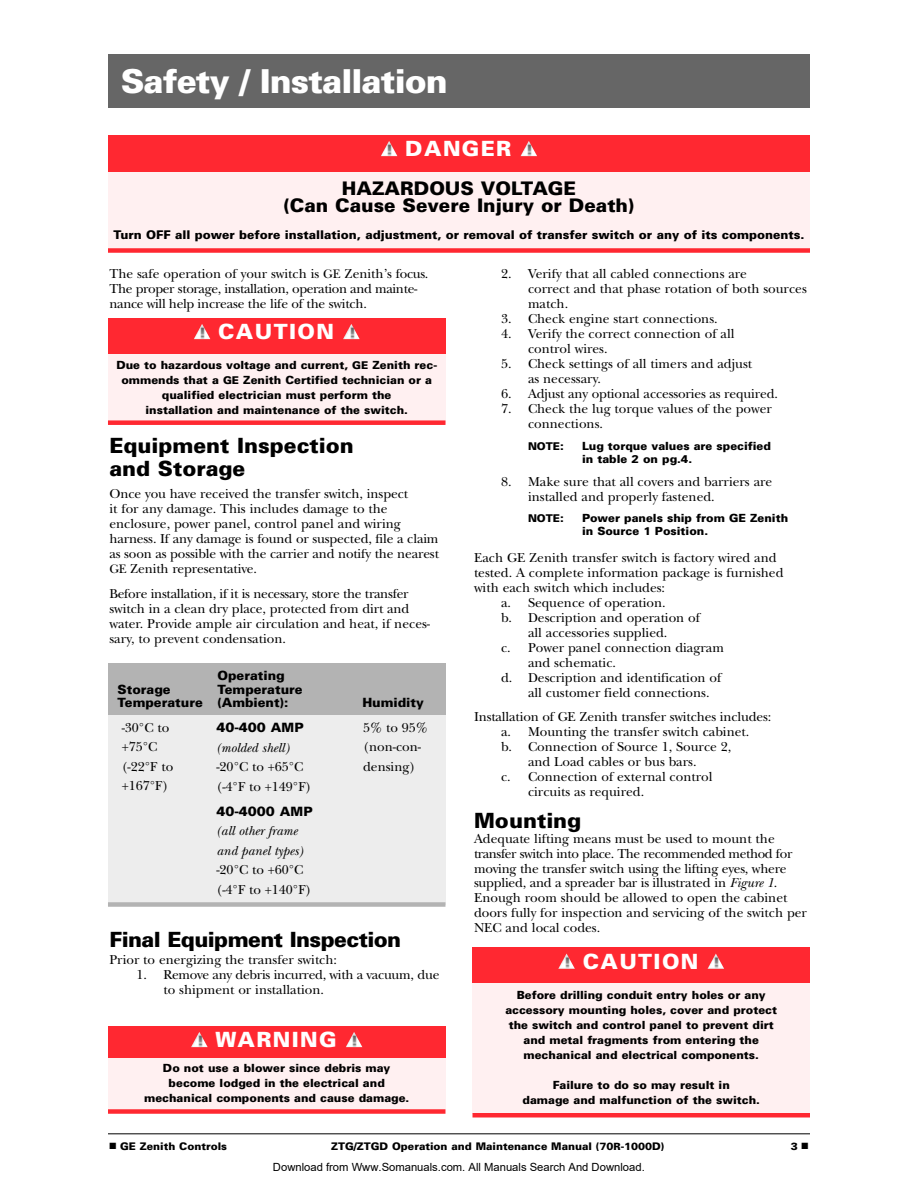
<style>
.page{position:relative;width:918px;height:1188px;background:#fff}
.page>*{position:absolute;margin:0;border:0;box-sizing:border-box;transform-origin:0 0}
.t1{font:900 33px "Univers";letter-spacing:-.025em;color:#fff}
.t2{font:900 21px/22.5px "Univers";color:#000}
.t3{font:900 21px "Univers";letter-spacing:.065em;color:#fff}
.t4{font:900 21px "Univers";letter-spacing:-.025em;color:#000}
.t5{font:900 18.75px/16.5px "Univers";color:#000;text-align:center}
.t6{font:13.5px/15px "New Baskerville";color:#000}
.t7{font:13.5px/15px "New Baskerville";letter-spacing:-.025em;color:#000}
.t8{font:13.5px/15px "New Baskerville";letter-spacing:-.02em;color:#000}
.t9{font:italic 13.5px/19.5px "New Baskerville";color:#000}
.t10{font:900 13.5px "Univers";color:#000}
.t11{font:900 12.75px/13.5px "Univers";color:#000}
.t12{font:900 12px "Univers";color:#000}
.t13{font:900 11.25px/15px "Univers";color:#000;text-align:center}
.t14{font:11.25px "Arial";color:#000}
.t15{font:900 10.65px "Univers";color:#000}
.t16{font:900 10.5px "Univers";color:#000}
.s1{font-size:12.9px}
.s2{font-size:11.25px}
.s3{font-size:10.65px}
.s4{font-style:italic}
.s5{font-size:10.05px}
</style>
<div class="page">
<hr style="left:108px;top:1133px;width:702px;height:1px;background:#000">
<div style="left:108px;top:54px;width:702px;height:54px;background:#666"></div>
<div style="left:108px;top:135px;width:702px;height:39px;background:#ff2831"></div>
<img style="left:521px;top:141px;width:16px;height:15px">
<img style="left:381px;top:141px;width:16px;height:15px">
<div style="left:108px;top:172px;width:702px;height:80px;background:#fff0f1"></div>
<div style="left:108px;top:248px;width:702px;height:5px;background:#ff2831"></div>
<div style="left:108px;top:711px;width:337px;height:194px;background:#ededed"></div>
<div style="left:108px;top:664px;width:337px;height:51px;background:#b3b3b3"></div>
<div style="left:108px;top:902px;width:337px;height:5px;background:#b3b3b3"></div>
<div style="left:108px;top:318px;width:337px;height:37px;background:#ff2831"></div>
<img style="left:343px;top:324px;width:17px;height:15px">
<img style="left:194px;top:324px;width:16px;height:15px">
<div style="left:108px;top:354px;width:337px;height:69px;background:#fff0f1"></div>
<div style="left:108px;top:420px;width:338px;height:5px;background:#ff2831"></div>
<div style="left:108px;top:1026px;width:337px;height:33px;background:#ff2831"></div>
<img style="left:346px;top:1032px;width:16px;height:15px">
<img style="left:191px;top:1032px;width:17px;height:15px">
<div style="left:108px;top:1059px;width:337px;height:50px;background:#fff0f1"></div>
<div style="left:108px;top:1109px;width:337px;height:5px;background:#ff2831"></div>
<div style="left:473px;top:948px;width:337px;height:37px;background:#ff2831"></div>
<img style="left:708px;top:954px;width:16px;height:15px">
<img style="left:558px;top:954px;width:17px;height:15px">
<div style="left:473px;top:983px;width:337px;height:130px;background:#fff0f1"></div>
<div style="left:472px;top:1113px;width:338px;height:5px;background:#ff2831"></div>
<h1 class="t1" style="left:121px;top:69px;width:329px">Safety / Installation</h1>
<h2 class="t3" style="left:405px;top:141px;width:108px">DANGER</h2>
<h3 class="t5" style="left:284px;top:182px;width:352px">HAZARDOUS VOLTAGE<br>(Can Cause Severe Injury or Death)</h3>
<p class="t12" style="left:114px;top:230px;width:693px">Turn OFF all power before installation, adjustment, or removal of transfer switch or any of its components.</p>
<p class="t7" style="left:110px;top:268px;width:320px">The safe operation of your switch is <span class="s1">GE</span> Zenith’s focus.<br>The proper storage, installation, operation and mainte&shy;nance will help increase the life of the switch.</p>
<p class="t6" style="left:528px;top:268px;width:280px;text-indent:-27px">2. Verify that all cabled connections are<br>correct and that phase rotation of both sources match.</p>
<p class="t6" style="left:501px;top:313px;width:218px">3. Check engine start connections.</p>
<p class="t6" style="left:528px;top:328px;width:208px;text-indent:-27px">4. Verify the correct connection of all control wires.</p>
<p class="t6" style="left:528px;top:358px;width:226px;text-indent:-27px">5. Check settings of all timers and adjust as necessary.</p>
<p class="t6" style="left:501px;top:388px;width:278px">6. Adjust any optional accessories as required.</p>
<p class="t6" style="left:528px;top:403px;width:245px;text-indent:-27px">7. Check the lug torque values of the power connections.</p>
<p class="t15" style="left:528px;top:442px;width:37px">NOTE<span class="s2">:</span></p>
<p class="t13" style="left:582px;top:440px;width:190px;line-height:13.5px;text-align:left">Lug torque values are specified in table 2 on pg.4.</p>
<p class="t6" style="left:528px;top:475px;width:246px;text-indent:-27px">8. Make sure that all covers and barriers are installed and properly fastened.</p>
<p class="t15" style="left:528px;top:514px;width:37px">NOTE<span class="s2">:</span></p>
<p class="t13" style="left:582px;top:512px;width:208px;line-height:13.5px;text-align:left">Power panels ship from GE Zenith in Source 1 Position.</p>
<h2 class="t3" style="left:218px;top:324px;width:117px">CAUTION</h2>
<p class="t13" style="left:116px;top:358px;width:322px">Due to hazardous voltage and current, <span class="s3">GE</span> Zenith rec&shy;ommends that a <span class="s3">GE</span> Zenith Certified technician or a qualified electrician must perform the<br>installation and maintenance of the switch.</p>
<h2 class="t2" style="left:109px;top:436px;width:246px">Equipment Inspection and Storage</h2>
<p class="t6" style="left:109px;top:488px;width:331px">Once you have received the transfer switch, inspect<br>it for any damage. This includes damage to the enclosure, power panel, control panel and wiring harness. If any damage is found or suspected, file a claim as soon as possible with the carrier and notify the nearest <span class="s1">GE</span> Zenith representative.</p>
<p class="t6" style="left:109px;top:588px;width:322px">Before installation, if it is necessary, store the transfer switch in a clean dry place, protected from dirt and water. Provide ample air circulation and heat, if neces&shy;sary, to prevent condensation.</p>
<p class="t6" style="left:474px;top:551px;width:304px">Each GE Zenith transfer switch is factory wired and</p>
<p class="t6" style="left:474px;top:566px;width:311px">tested. A complete information package is furnished</p>
<p class="t6" style="left:474px;top:581px;width:193px">with each switch which includes:</p>
<p class="t6" style="left:501px;top:596px;width:166px">a. Sequence of operation.</p>
<p class="t6" style="left:501px;top:611px;width:201px">b. Description and operation of</p>
<p class="t6" style="left:528px;top:626px;width:141px">all accessories supplied.</p>
<p class="t6" style="left:501px;top:641px;width:224px">c. Power panel connection diagram</p>
<p class="t6" style="left:528px;top:656px;width:90px">and schematic.</p>
<p class="t6" style="left:501px;top:671px;width:222px">d. Description and identification of</p>
<p class="t6" style="left:528px;top:686px;width:183px">all customer field connections.</p>
<p class="t6" style="left:474px;top:711px;width:299px">Installation of GE Zenith transfer switches includes:</p>
<p class="t6" style="left:501px;top:726px;width:250px">a. Mounting the transfer switch cabinet.</p>
<p class="t6" style="left:501px;top:741px;width:232px">b. Connection of Source 1, Source 2,</p>
<p class="t6" style="left:528px;top:756px;width:170px">and Load cables or bus bars.</p>
<p class="t6" style="left:501px;top:771px;width:213px">c. Connection of external control</p>
<p class="t6" style="left:528px;top:786px;width:118px">circuits as required.</p>
<h2 class="t2" style="left:474px;top:811px;width:109px">Mounting</h2>
<p class="t6" style="left:474px;top:832px;width:335px">Adequate lifting means must be used to mount the transfer switch into place. The recommended method for moving the transfer switch using the lifting eyes, where supplied, and a spreader bar is illustrated in <span class="s4">Figure 1</span>.<br>Enough room should be allowed to open the cabinet doors fully for inspection and servicing of the switch per NEC and local codes.</p>
<p class="t11" style="left:217px;top:670px;width:69px">Operating</p>
<p class="t11" style="left:118px;top:684px;width:55px">Storage</p>
<p class="t11" style="left:118px;top:684px;width:187px;text-indent:100px">Temperature<br>Temperature (Ambient):</p>
<p class="t11" style="left:362px;top:697px;width:63px">Humidity</p>
<p class="t6" style="left:363px;top:719px;width:66px;line-height:19.5px">5% to 95% (non-con&shy;densing)</p>
<p class="t6" style="left:122px;top:719px;width:53px;line-height:19.5px">-30°C to +75°C (-22°F to +167°F)</p>
<p class="t10" style="left:216px;top:722px;width:89px">40-400 <span class="s1">AMP</span></p>
<p class="t9" style="left:216px;top:739px;width:74px">(molded shell)</p>
<p class="t6" style="left:216px;top:759px;width:97px;line-height:19.5px">-20°C to +65°C (-4°F to +149°F)</p>
<p class="t10" style="left:216px;top:806px;width:98px">40-4000 <span class="s1">AMP</span></p>
<p class="t9" style="left:216px;top:823px;width:88px">(all other frame and panel types)</p>
<p class="t6" style="left:216px;top:862px;width:97px;line-height:19.5px">-20°C to +60°C (-4°F to +140°F)</p>
<h2 class="t4" style="left:110px;top:932px;width:293px">Final Equipment Inspection</h2>
<p class="t6" style="left:110px;top:953px;width:229px">Prior to energizing the transfer switch:</p>
<p class="t8" style="left:164px;top:968px;width:278px;text-indent:-27px">1. Remove any debris incurred, with a vacuum, due to shipment or installation.</p>
<h2 class="t3" style="left:215px;top:1032px;width:123px">WARNING</h2>
<p class="t13" style="left:144px;top:1061px;width:267px">Do not use a blower since debris may become lodged in the electrical and mechanical components and cause damage.</p>
<h2 class="t3" style="left:583px;top:954px;width:117px">CAUTION</h2>
<p class="t13" style="left:505px;top:988px;width:273px">Before drilling conduit entry holes or any accessory mounting holes, cover and protect the switch and control panel to prevent dirt and metal fragments from entering the mechanical and electrical components.</p>
<p class="t13" style="left:523px;top:1078px;width:239px">Failure to do so may result in<br>damage and malfunction of the switch.</p>
<p class="t16" style="left:110px;top:1142px;width:119px">■ GE Zenith Controls</p>
<p class="t16" style="left:331px;top:1143px;width:335px">ZTG/ZTGD Operation and Maintenance Manual (70<span class="s5">R</span>-1000D)</p>
<p class="t16" style="left:791px;top:1142px;width:19px">3 ■</p>
<p class="t14" style="left:273px;top:1160px;width:373px">Download from Www.Somanuals.com. All Manuals Search And Download.</p>
</div>
